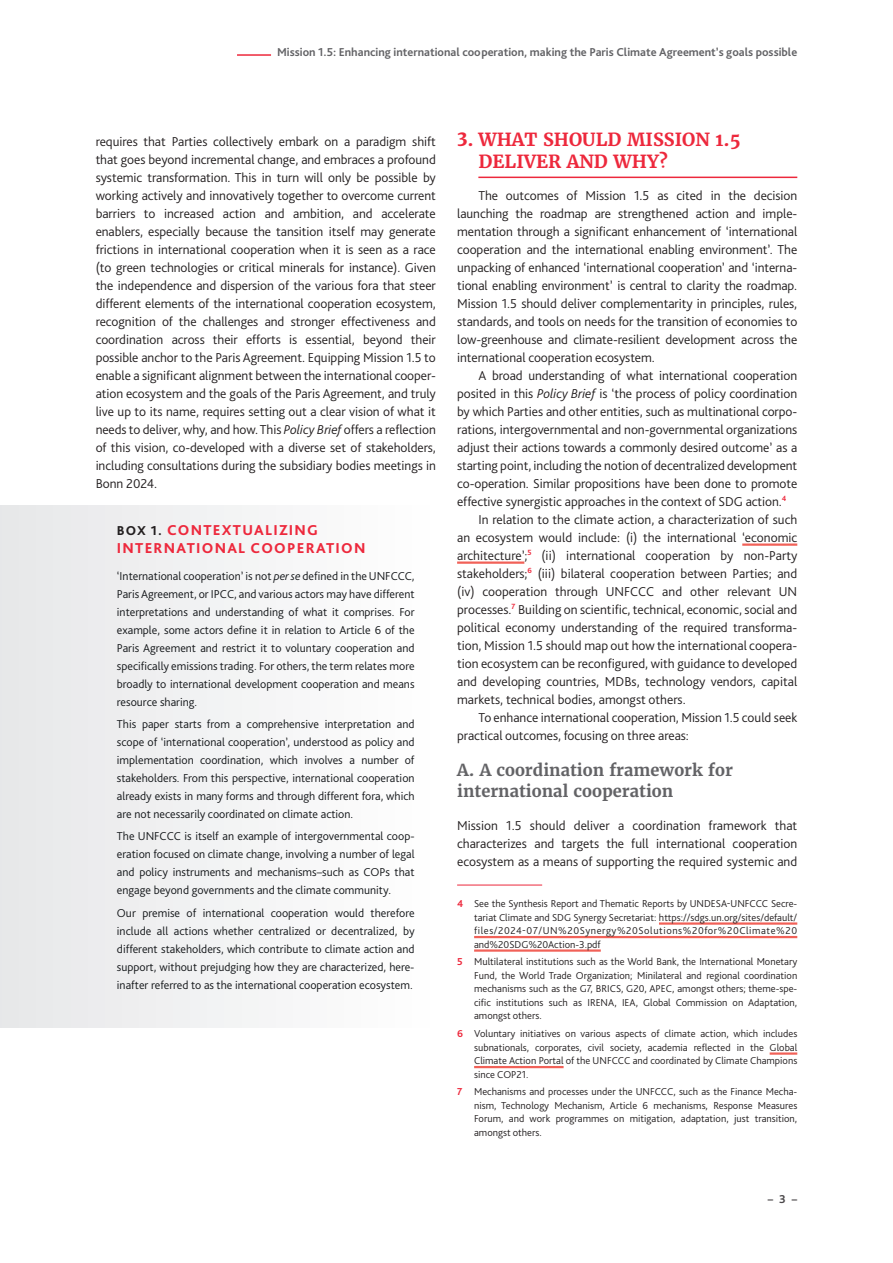
<style>
.page{position:relative;width:893px;height:1263px;background:#fff}
.page>*{position:absolute;margin:0;border:0;box-sizing:border-box;transform-origin:0 0}
.t1{font:700 18px/22.5px "Merriweather";color:#ed283c}
.t2{font:700 16.5px/21px "Merriweather";color:#636366}
.t3{font:800 15px/18px "Bliss Pro";letter-spacing:.085em;color:#ed283c}
.t4{font:300 13.5px/18px "Bliss Pro";letter-spacing:-.005em;color:#231f20;text-align:justify}
.t5{font:300 12px/18px "Bliss Pro";color:#14171a;text-align:justify}
.t6{font:700 12px "Bliss Pro";color:#636366}
.t7{font:700 12px "Bliss Pro";color:#4a4749}
.t8{font:300 10.5px/13.5px "Bliss Pro";color:#231f20;text-align:justify}
.s1{font-style:italic}
.s2{font-size:13.5px;color:#231f20}
.s3{font-weight:900}
.s4{font-weight:700;color:#ed283c}
</style>
<div class="page">
<div style="left:0;top:506px;width:436px;height:522px;background:#f2f3f4"></div>
<hr style="left:237px;top:54px;width:34px;height:2px;background:#ed283c">
<hr style="left:478px;top:177px;width:319px;height:1px;background:#ed283c">
<hr style="left:742px;top:543px;width:55px;height:3px;background:#f16158">
<hr style="left:457px;top:561px;width:67px;height:3px;background:#f16158">
<hr style="left:457px;top:885px;width:85px;height:1px;background:#ed283c">
<hr style="left:659px;top:922px;width:138px;height:3px;background:#f16158">
<hr style="left:474px;top:936px;width:323px;height:2px;background:#f16158">
<hr style="left:474px;top:949px;width:127px;height:3px;background:#f16158">
<hr style="left:770px;top:1052px;width:27px;height:3px;background:#f16158">
<hr style="left:474px;top:1066px;width:90px;height:2px;background:#f16158">
<p class="t6" style="left:277px;top:44px;width:522px">Mission 1.5: Enhancing international cooperation, making the Paris Climate Agreement’s goals possible</p>
<p class="t4" style="left:96px;top:132px;width:342px">requires that Parties collectively embark on a paradigm shift that goes beyond incremental change, and embraces a profound systemic transformation. This in turn will only be possible by working actively and innovatively together to overcome current barriers to increased action and ambition, and accelerate enablers, especially because the tansition itself may generate frictions in international cooperation when it is seen as a race (to green technologies or critical minerals for instance). Given the independence and dispersion of the various fora that steer different elements of the international cooperation ecosystem, recognition of the challenges and stronger effectiveness and coordination across their efforts is essential, beyond their possible anchor to the Paris Agreement. Equipping Mission 1.5 to enable a significant alignment between the international cooper&shy;ation ecosystem and the goals of the Paris Agreement, and truly live up to its name, requires setting out a clear vision of what it needs to deliver, why, and how. This <span class="s1">Policy Brief</span> offers a reflection of this vision, co-developed with a diverse set of stakeholders, including consultations during the subsidiary bodies meetings in Bonn 2024.</p>
<p class="t3" style="left:117px;top:521px;width:250px"><span class="s2">BOX 1.</span> CONTEXTUALIZING<br>INTERNATIONAL COOPERATION</p>
<p class="t5" style="left:117px;top:567px;width:299px">‘International cooperation’ is not <span class="s1">per se</span> defined in the UNFCCC, Paris Agreement, or IPCC, and various actors may have different interpretations and understanding of what it comprises. For example, some actors define it in relation to Article 6 of the Paris Agreement and restrict it to voluntary cooperation and specifically emissions trading. For others, the term relates more broadly to international development cooperation and means resource sharing.</p>
<p class="t5" style="left:117px;top:715px;width:299px">This paper starts from a comprehensive interpretation and scope of ‘international cooperation’, understood as policy and implementation coordination, which involves a number of stakeholders. From this perspective, international cooperation already exists in many forms and through different fora, which are not necessarily coordinated on climate action.</p>
<p class="t5" style="left:117px;top:827px;width:299px">The UNFCCC is itself an example of intergovernmental coop&shy;eration focused on climate change, involving a number of legal and policy instruments and mechanisms–such as COPs that engage beyond governments and the climate community.</p>
<p class="t5" style="left:117px;top:904px;width:299px">Our premise of international cooperation would therefore include all actions whether centralized or decentralized, by different stakeholders, which contribute to climate action and support, without prejudging how they are characterized, here&shy;inafter referred to as the international cooperation ecosystem.</p>
<h1 class="t1" style="left:478px;top:128px;width:264px;text-indent:-21px"><span class="s3">3.</span> WHAT SHOULD MISSION 1.5<br>DELIVER AND WHY?</h1>
<p class="t4" style="left:457px;top:186px;width:342px;text-indent:21px">The outcomes of Mission 1.5 as cited in the decision launching the roadmap are strengthened action and imple&shy;mentation through a significant enhancement of ‘international cooperation and the international enabling environment’. The unpacking of enhanced ‘international cooperation’ and ‘interna&shy;tional enabling environment’ is central to clarity the roadmap.<br>Mission 1.5 should deliver complementarity in principles, rules, standards, and tools on needs for the transition of economies to low-greenhouse and climate-resilient development across the international cooperation ecosystem.</p>
<p class="t4" style="left:478px;top:366px;width:320px">A broad understanding of what international cooperation</p>
<p class="t4" style="left:457px;top:384px;width:342px">posited in this <span class="s1">Policy Brief</span> is ‘the process of policy coordination</p>
<p class="t4" style="left:457px;top:402px;width:342px">by which Parties and other entities, such as multinational corpo-</p>
<p class="t4" style="left:457px;top:420px;width:342px">rations, intergovernmental and non-governmental organizations</p>
<p class="t4" style="left:457px;top:438px;width:342px">adjust their actions towards a commonly desired outcome’ as a</p>
<p class="t4" style="left:457px;top:456px;width:342px">starting point, including the notion of decentralized development</p>
<p class="t4" style="left:457px;top:474px;width:342px">co-operation. Similar propositions have been done to promote</p>
<p class="t4" style="left:457px;top:492px;width:331px">effective synergistic approaches in the context of SDG action.<sup>4</sup></p>
<p class="t4" style="left:478px;top:510px;width:320px">In relation to the climate action, a characterization of such</p>
<p class="t4" style="left:457px;top:528px;width:342px">an ecosystem would include: (i) the international ‘economic</p>
<p class="t4" style="left:457px;top:546px;width:342px">architecture’;<sup>5</sup> (ii) international cooperation by non-Party</p>
<p class="t4" style="left:457px;top:564px;width:342px">stakeholders;<sup>6</sup> (iii) bilateral cooperation between Parties; and</p>
<p class="t4" style="left:457px;top:582px;width:342px">(iv) cooperation through UNFCCC and other relevant UN</p>
<p class="t4" style="left:457px;top:600px;width:342px">processes.<sup>7</sup> Building on scientific, technical, economic, social and</p>
<p class="t4" style="left:457px;top:618px;width:342px">political economy understanding of the required transforma-</p>
<p class="t4" style="left:457px;top:636px;width:342px">tion, Mission 1.5 should map out how the international coopera-</p>
<p class="t4" style="left:457px;top:654px;width:342px">tion ecosystem can be reconfigured, with guidance to developed</p>
<p class="t4" style="left:457px;top:672px;width:342px">and developing countries, MDBs, technology vendors, capital</p>
<p class="t4" style="left:457px;top:690px;width:230px">markets, technical bodies, amongst others.</p>
<p class="t4" style="left:478px;top:708px;width:320px">To enhance international cooperation, Mission 1.5 could seek</p>
<p class="t4" style="left:457px;top:726px;width:233px">practical outcomes, focusing on three areas:</p>
<p class="t2" style="left:457px;top:759px;width:277px">A. A coordination framework for international cooperation</p>
<p class="t4" style="left:457px;top:816px;width:342px">Mission 1.5 should deliver a coordination framework that characterizes and targets the full international cooperation ecosystem as a means of supporting the required systemic and</p>
<p class="t8" style="left:474px;top:897px;width:325px;text-indent:-17px"><span class="s4">4</span> See the Synthesis Report and Thematic Reports by UNDESA-UNFCCC Secre&shy;tariat Climate and SDG Synergy Secretariat: https://sdgs.un.org/sites/default/ files/2024-07/UN%20Synergy%20Solutions%20for%20Climate%20 and%20SDG%20Action-3.pdf</p>
<p class="t8" style="left:474px;top:955px;width:325px;text-indent:-17px"><span class="s4">5</span> Multilateral institutions such as the World Bank, the International Monetary Fund, the World Trade Organization; Minilateral and regional coordination mechanisms such as the G7, BRICS, G20, APEC, amongst others; theme-spe&shy;cific institutions such as IRENA, IEA, Global Commission on Adaptation, amongst others.</p>
<p class="t8" style="left:474px;top:1027px;width:325px;text-indent:-17px"><span class="s4">6</span> Voluntary initiatives on various aspects of climate action, which includes subnationals, corporates, civil society, academia reflected in the Global Climate Action Portal of the UNFCCC and coordinated by Climate Champions since COP21.</p>
<p class="t8" style="left:474px;top:1085px;width:325px;text-indent:-17px"><span class="s4">7</span> Mechanisms and processes under the UNFCCC, such as the Finance Mecha&shy;nism, Technology Mechanism, Article 6 mechanisms, Response Measures Forum, and work programmes on mitigation, adaptation, just transition, amongst others.</p>
<p class="t7" style="left:768px;top:1191px;width:31px">–3–</p>
</div>
